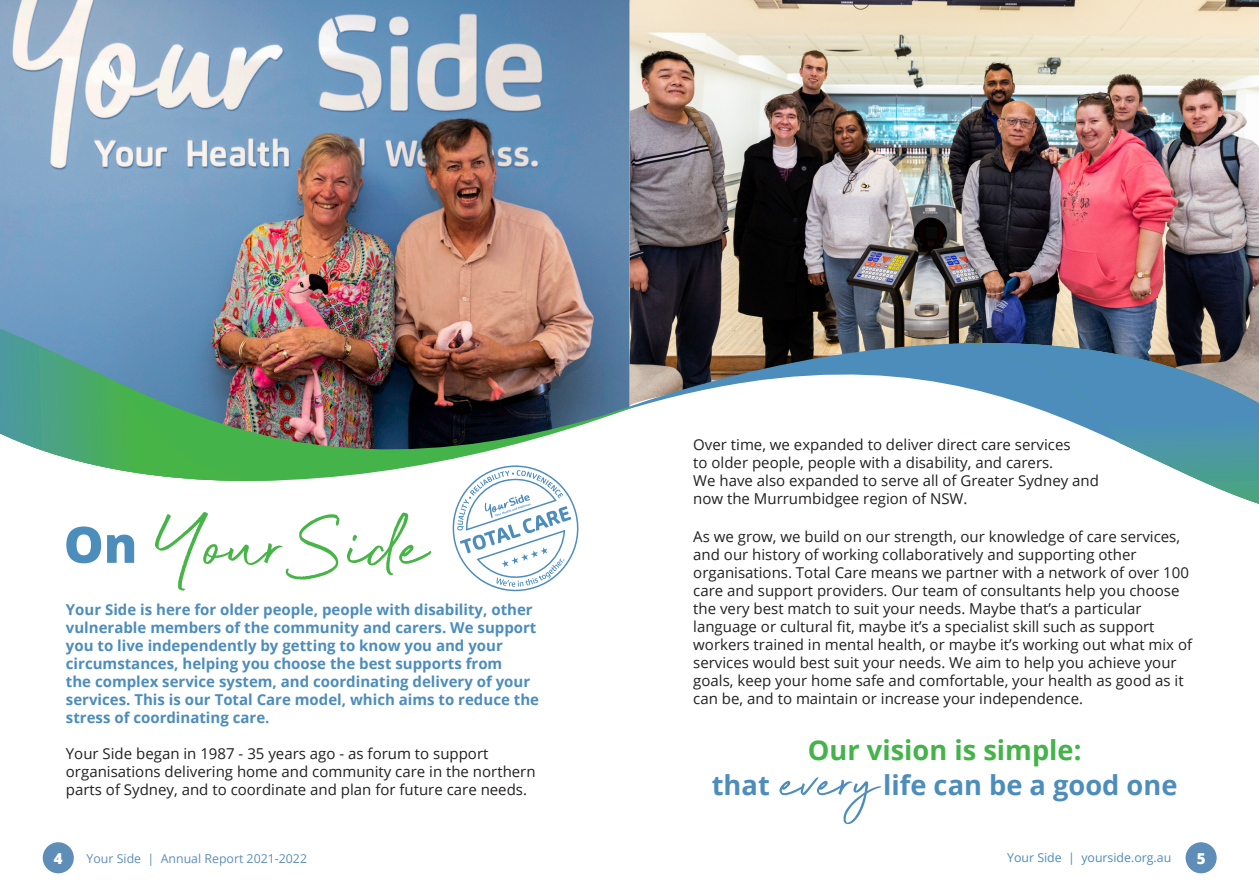
<style>
.page{position:relative;width:1259px;height:893px;background:#fff}
.page>*{position:absolute;margin:0;border:0;box-sizing:border-box;transform-origin:0 0}
.t1{font:96.75px "Beyond Infinity";color:#47b448}
.t2{font:72.9px "Beyond Infinity";color:#4c8dbc}
.t3{font:800 50.1px "Open Sans";color:#4c8dbc}
.t4{font:700 27.3px "Open Sans";color:#4c8dbc}
.t5{font:700 27.3px "Open Sans";color:#44b349}
.t6{font:15px/18px "Open Sans";color:#231f20}
.t7{font:700 15px/18px "Open Sans";color:#4c8dbc}
.t8{font:800 15px "Open Sans";color:#fff}
.t9{font:12.3px "Open Sans";color:#5e8eb8}
.t10{font:12.3px "Open Sans";color:#4c8dbc}
</style>
<div class="page">
<img style="left:629px;top:0;width:630px;height:280px">
<img style="left:0;top:0;width:629px;height:303px">
<div style="left:1185px;top:842px;width:31px;height:31px;background:#5e8eb8;border-radius:50%"></div>
<div style="left:43px;top:842px;width:31px;height:31px;background:#5e8eb8;border-radius:50%"></div>
<img style="left:601px;top:280px;width:658px;height:128px">
<svg style="left:948px;top:341px;width:311px;height:163px"></svg>
<img style="left:286px;top:303px;width:346px;height:177px">
<img style="left:0;top:303px;width:286px;height:178px">
<svg style="left:0;top:329px;width:244px;height:152px;background:#63a48a"></svg>
<svg style="left:450px;top:459px;width:130px;height:133px"></svg>
<p class="t3" style="left:64px;top:506px;width:75px">On</p>
<p class="t1" style="left:153px;top:496px;width:277px">YourSide</p>
<p class="t7" style="left:66px;top:600px;width:474px">Your Side is here for older people, people with disability, other vulnerable members of the community and carers. We support you to live independently by getting to know you and your circumstances, helping you choose the best supports from<br>the complex service system, and coordinating delivery of your services. This is our Total Care model, which aims to reduce the stress of coordinating care.</p>
<p class="t6" style="left:66px;top:744px;width:471px">Your Side began in 1987 - 35 years ago - as forum to support organisations delivering home and community care in the northern parts of Sydney, and to coordinate and plan for future care needs.</p>
<p class="t6" style="left:693px;top:436px;width:379px">Over time, we expanded to deliver direct care services</p>
<p class="t6" style="left:693px;top:454px;width:407px">to older people, people with a disability, and carers.<br>We have also expanded to serve all of Greater Sydney and now the Murrumbidgee region of NSW.</p>
<p class="t6" style="left:693px;top:527px;width:500px">As we grow, we build on our strength, our knowledge of care services, and our history of working collaboratively and supporting other organisations. Total Care means we partner with a network of over 100 care and support providers. Our team of consultants help you choose the very best match to suit your needs. Maybe that’s a particular language or cultural fit, maybe it’s a specialist skill such as support workers trained in mental health, or maybe it’s working out what mix of services would best suit your needs. We aim to help you achieve your goals, keep your home safe and comfortable, your health as good as it can be, and to maintain or increase your independence.</p>
<p class="t5" style="left:808px;top:731px;width:275px">Our vision is simple:</p>
<p class="t4" style="left:712px;top:766px;width:60px">that</p>
<p class="t4" style="left:883px;top:766px;width:296px">life can be a good one</p>
<p class="t2" style="left:781px;top:744px;width:99px">every</p>
<p class="t8" style="left:54px;top:847px;width:10px">4</p>
<p class="t9" style="left:87px;top:850px;width:222px">Your Side | Annual Report 2021-2022</p>
<p class="t10" style="left:1007px;top:849px;width:166px">Your Side | yourside.org.au</p>
<p class="t8" style="left:1196px;top:847px;width:10px">5</p>
</div>
